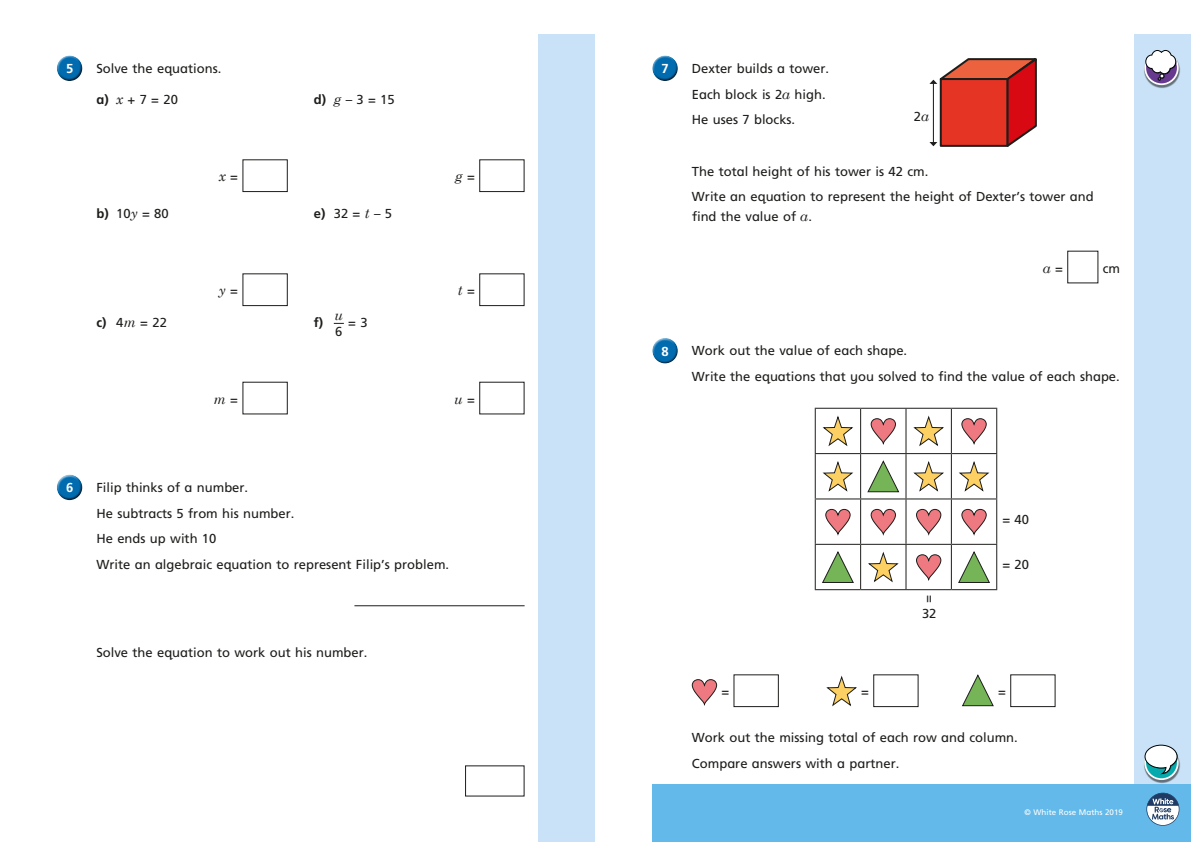
<style>
.page{position:relative;width:1191px;height:842px;background:#fff}
.page>*{position:absolute;margin:0;border:0;box-sizing:border-box;transform-origin:0 0}
.t1{font:italic 14px "Century Schoolbook";color:#1d1d1b}
.t2{font:13px/25.7px "Frutiger Inf";color:#1d1d1b}
.t3{font:700 13px "Frutiger Inf";color:#fff}
.t4{font:700 13px "Frutiger Inf";color:#1d1d1b}
.t5{font:8px "Frutiger Inf";color:#fff}
.s1{font-weight:700}
.s2{font-family:"Century Schoolbook";font-style:italic;font-size:14px}
.s3{font-family:"Frutiger Inf";font-style:normal;font-size:13px}
</style>
<div class="page">
<div style="left:539px;top:34px;width:99px;height:808px;background:#c9e2f7"></div>
<div style="left:1134px;top:34px;width:57px;height:808px;background:#c9e2f7"></div>
<div style="left:595px;top:0;width:43px;height:842px;background:#fff"></div>
<div style="left:57px;top:55px;width:26px;height:21px;background:#fff;opacity:.75"></div>
<div style="left:57px;top:59px;width:27px;height:23px;background:#1d1d1b;opacity:.75"></div>
<div style="left:242px;top:159px;width:46px;height:33px;border:1px solid #1d1d1b"></div>
<div style="left:479px;top:159px;width:45px;height:33px;border:1px solid #1d1d1b"></div>
<div style="left:242px;top:273px;width:46px;height:33px;border:1px solid #1d1d1b"></div>
<div style="left:479px;top:273px;width:45px;height:33px;border:1px solid #1d1d1b"></div>
<div style="left:57px;top:474px;width:26px;height:21px;background:#fff;opacity:.75"></div>
<div style="left:57px;top:478px;width:27px;height:23px;background:#1d1d1b;opacity:.75"></div>
<hr style="left:354px;top:605px;width:170px;height:1px;background:#1d1d1b">
<div style="left:652px;top:785px;width:539px;height:57px;background:#63b9e9"></div>
<svg style="left:1146px;top:793px;width:33px;height:33px"></svg>
<div style="left:652px;top:55px;width:26px;height:21px;background:#fff;opacity:.75"></div>
<div style="left:652px;top:59px;width:27px;height:23px;background:#1d1d1b;opacity:.75"></div>
<div style="left:1067px;top:251px;width:31px;height:32px;border:1px solid #1d1d1b"></div>
<div style="left:652px;top:337px;width:26px;height:21px;background:#fff;opacity:.75"></div>
<div style="left:652px;top:342px;width:27px;height:22px;background:#1d1d1b;opacity:.75"></div>
<hr style="left:814px;top:408px;width:46px;height:1px;background:#1d1d1b">
<hr style="left:814px;top:409px;width:1px;height:44px;background:#1d1d1b">
<hr style="left:860px;top:408px;width:46px;height:1px;background:#1d1d1b">
<hr style="left:860px;top:409px;width:1px;height:44px;background:#1d1d1b">
<hr style="left:906px;top:408px;width:45px;height:1px;background:#1d1d1b">
<hr style="left:905px;top:409px;width:1px;height:44px;background:#1d1d1b">
<hr style="left:951px;top:408px;width:46px;height:1px;background:#1d1d1b">
<hr style="left:951px;top:409px;width:1px;height:44px;background:#1d1d1b">
<hr style="left:996px;top:409px;width:1px;height:44px;background:#1d1d1b">
<hr style="left:814px;top:453px;width:46px;height:1px;background:#1d1d1b">
<hr style="left:814px;top:454px;width:1px;height:44px;background:#1d1d1b">
<hr style="left:860px;top:453px;width:46px;height:1px;background:#1d1d1b">
<hr style="left:860px;top:454px;width:1px;height:44px;background:#1d1d1b">
<hr style="left:906px;top:453px;width:45px;height:1px;background:#1d1d1b">
<hr style="left:905px;top:454px;width:1px;height:44px;background:#1d1d1b">
<hr style="left:951px;top:453px;width:46px;height:1px;background:#1d1d1b">
<hr style="left:951px;top:454px;width:1px;height:44px;background:#1d1d1b">
<hr style="left:996px;top:454px;width:1px;height:44px;background:#1d1d1b">
<hr style="left:814px;top:498px;width:46px;height:1px;background:#1d1d1b">
<hr style="left:814px;top:499px;width:1px;height:45px;background:#1d1d1b">
<hr style="left:860px;top:498px;width:46px;height:1px;background:#1d1d1b">
<hr style="left:860px;top:499px;width:1px;height:45px;background:#1d1d1b">
<hr style="left:906px;top:498px;width:45px;height:1px;background:#1d1d1b">
<hr style="left:905px;top:499px;width:1px;height:45px;background:#1d1d1b">
<hr style="left:951px;top:498px;width:46px;height:1px;background:#1d1d1b">
<hr style="left:951px;top:499px;width:1px;height:45px;background:#1d1d1b">
<hr style="left:996px;top:499px;width:1px;height:45px;background:#1d1d1b">
<hr style="left:814px;top:544px;width:46px;height:1px;background:#1d1d1b">
<hr style="left:814px;top:545px;width:1px;height:44px;background:#1d1d1b">
<hr style="left:860px;top:544px;width:46px;height:1px;background:#1d1d1b">
<hr style="left:860px;top:545px;width:1px;height:44px;background:#1d1d1b">
<hr style="left:906px;top:544px;width:45px;height:1px;background:#1d1d1b">
<hr style="left:905px;top:545px;width:1px;height:44px;background:#1d1d1b">
<hr style="left:951px;top:544px;width:46px;height:1px;background:#1d1d1b">
<hr style="left:951px;top:545px;width:1px;height:44px;background:#1d1d1b">
<hr style="left:996px;top:545px;width:1px;height:44px;background:#1d1d1b">
<hr style="left:814px;top:589px;width:46px;height:1px;background:#1d1d1b">
<hr style="left:860px;top:589px;width:46px;height:1px;background:#1d1d1b">
<hr style="left:906px;top:589px;width:45px;height:1px;background:#1d1d1b">
<hr style="left:951px;top:589px;width:46px;height:1px;background:#1d1d1b">
<svg style="left:822px;top:416px;width:32px;height:30px"></svg>
<svg style="left:870px;top:418px;width:26px;height:27px"></svg>
<svg style="left:913px;top:416px;width:31px;height:30px"></svg>
<svg style="left:961px;top:418px;width:26px;height:27px"></svg>
<svg style="left:822px;top:461px;width:32px;height:31px"></svg>
<svg style="left:867px;top:460px;width:33px;height:33px"></svg>
<svg style="left:913px;top:461px;width:31px;height:31px"></svg>
<svg style="left:959px;top:461px;width:31px;height:31px"></svg>
<svg style="left:825px;top:509px;width:26px;height:27px"></svg>
<svg style="left:870px;top:509px;width:26px;height:27px"></svg>
<svg style="left:916px;top:509px;width:25px;height:27px"></svg>
<svg style="left:961px;top:509px;width:26px;height:27px"></svg>
<svg style="left:822px;top:551px;width:32px;height:32px"></svg>
<svg style="left:868px;top:552px;width:31px;height:31px"></svg>
<svg style="left:916px;top:554px;width:25px;height:27px"></svg>
<svg style="left:958px;top:551px;width:32px;height:32px"></svg>
<svg style="left:691px;top:679px;width:26px;height:27px"></svg>
<div style="left:733px;top:674px;width:46px;height:33px;border:1px solid #1d1d1b"></div>
<svg style="left:826px;top:676px;width:31px;height:31px"></svg>
<div style="left:873px;top:674px;width:45px;height:33px;border:1px solid #1d1d1b"></div>
<svg style="left:962px;top:674px;width:32px;height:32px"></svg>
<div style="left:1010px;top:674px;width:45px;height:33px;border:1px solid #1d1d1b"></div>
<img style="left:1144px;top:59px;width:36px;height:29px">
<svg style="left:1145px;top:52px;width:32px;height:32px"></svg>
<div style="left:1144px;top:51px;width:34px;height:34px;border:2px solid #fff;border-radius:50%"></div>
<svg style="left:1145px;top:50px;width:31px;height:31px"></svg>
<svg style="left:929px;top:58px;width:108px;height:89px"></svg>
<img style="left:1146px;top:757px;width:34px;height:26px">
<svg style="left:1145px;top:747px;width:32px;height:32px"></svg>
<div style="left:1144px;top:746px;width:34px;height:34px;border:2px solid #fff;border-radius:50%"></div>
<svg style="left:1144px;top:745px;width:34px;height:29px"></svg>
<p class="t3" style="left:66px;top:61px;width:9px">5</p>
<p class="t2" style="left:96px;top:56px;width:126px">Solve the equations.</p>
<p class="t2" style="left:96px;top:87px;width:83px"><span class="s1">a)</span> <span class="s2">x</span>+7=20</p>
<p class="t2" style="left:314px;top:87px;width:82px"><span class="s1">d)</span> <span class="s2">g</span>–3=15</p>
<p class="t1" style="left:219px;top:168px;width:21px">x <span class="s3">=</span></p>
<p class="t1" style="left:455px;top:168px;width:21px">g <span class="s3">=</span></p>
<p class="t2" style="left:96px;top:201px;width:74px"><span class="s1">b)</span> 10<span class="s2">y</span> = 80</p>
<p class="t2" style="left:314px;top:201px;width:80px"><span class="s1">e)</span> 32=<span class="s2">t</span>–5</p>
<p class="t1" style="left:219px;top:282px;width:21px">y <span class="s3">=</span></p>
<p class="t1" style="left:458px;top:282px;width:19px">t <span class="s3">=</span></p>
<p class="t2" style="left:96px;top:309px;width:72px"><span class="s1">c)</span> 4<span class="s2">m</span> = 22</p>
<p class="t4" style="left:314px;top:315px;width:11px">f)</p>
<p class="t1" style="left:334px;top:307px;width:10px">u</p>
<p class="t2" style="left:335px;top:319px;width:9px">6</p>
<p class="t2" style="left:348px;top:309px;width:21px">= 3</p>
<p class="t1" style="left:213px;top:390px;width:26px">m <span class="s3">=</span></p>
<p class="t1" style="left:454px;top:390px;width:22px">u <span class="s3">=</span></p>
<p class="t3" style="left:66px;top:480px;width:9px">6</p>
<p class="t2" style="left:96px;top:475px;width:354px">Filip thinks of a number.<br>He subtracts 5 from his number.<br>He ends up with 10<br>Write an algebraic equation to represent Filip’s problem.</p>
<p class="t2" style="left:96px;top:640px;width:272px">Solve the equation to work out his number.</p>
<p class="t3" style="left:661px;top:61px;width:9px">7</p>
<p class="t2" style="left:692px;top:56px;width:139px">Dexter builds a tower.<br>Each block is 2<span class="s2">a</span> high.<br>He uses 7 blocks.</p>
<p class="t2" style="left:913px;top:103px;width:17px">2<span class="s2">a</span></p>
<p class="t2" style="left:692px;top:158px;width:403px">The total height of his tower is 42 cm.<br>Write an equation to represent the height of Dexter’s tower and</p>
<p class="t2" style="left:692px;top:204px;width:121px">find the value of <span class="s2">a</span>.</p>
<p class="t1" style="left:1042px;top:259px;width:22px">a <span class="s3">=</span></p>
<p class="t2" style="left:1102px;top:255px;width:19px">cm</p>
<p class="t3" style="left:661px;top:344px;width:9px">8</p>
<p class="t2" style="left:692px;top:338px;width:429px">Work out the value of each shape.<br>Write the equations that you solved to find the value of each shape.</p>
<p class="t2" style="left:943px;top:595px;width:9px;rotate:90deg">=</p>
<p class="t2" style="left:922px;top:600px;width:16px">32</p>
<p class="t2" style="left:1002px;top:506px;width:28px">= 40</p>
<p class="t2" style="left:1002px;top:552px;width:28px">= 20</p>
<p class="t2" style="left:721px;top:679px;width:9px">=</p>
<p class="t2" style="left:861px;top:679px;width:9px">=</p>
<p class="t2" style="left:998px;top:679px;width:9px">=</p>
<p class="t2" style="left:692px;top:724px;width:327px">Work out the missing total of each row and column.<br>Compare answers with a partner.</p>
<p class="t5" style="left:1024px;top:808px;width:100px">© White Rose Maths 2019</p>
</div>
